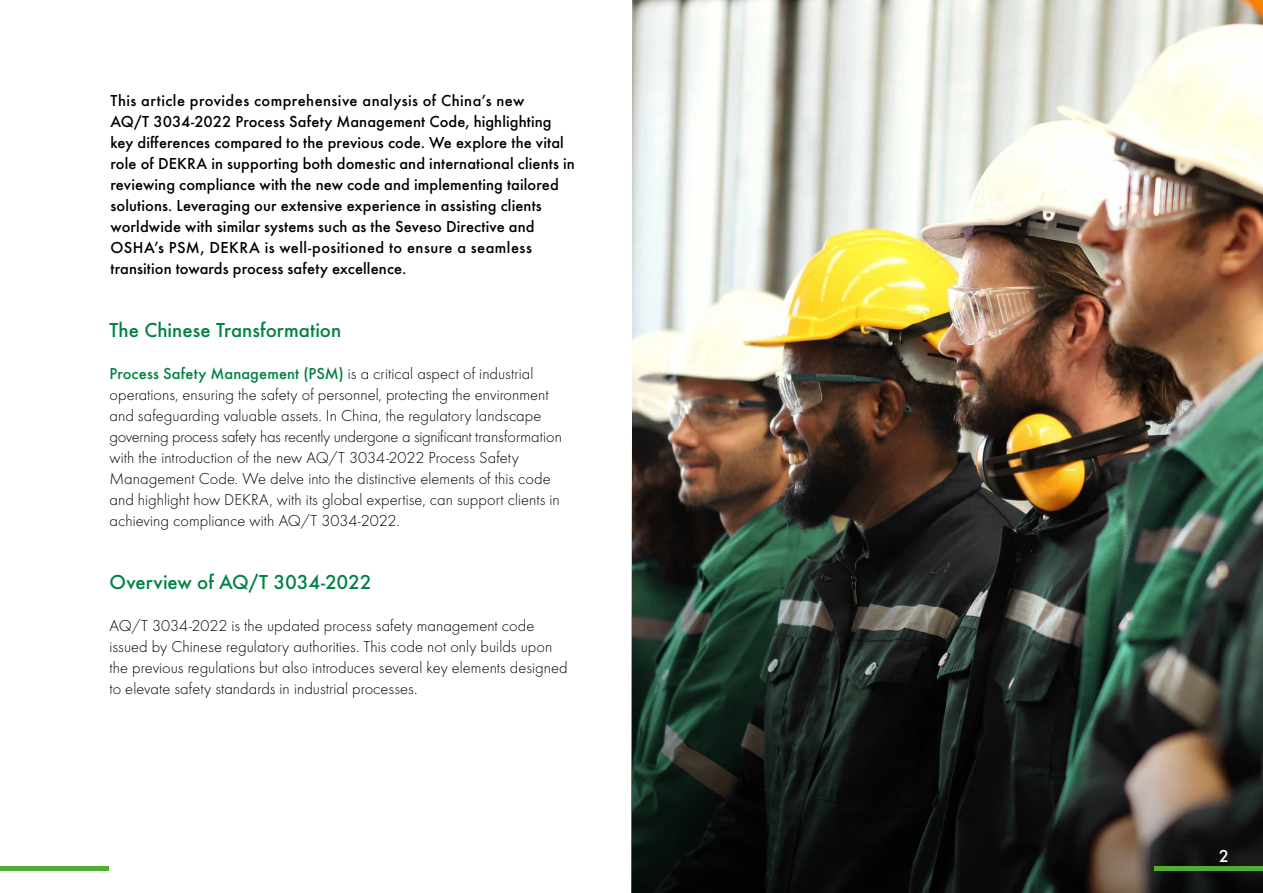
<style>
.page{position:relative;width:1263px;height:893px;background:#fff}
.page>*{position:absolute;margin:0;border:0;box-sizing:border-box;transform-origin:0 0}
.t1{font:500 21px "Futura";color:#008243}
.t2{font:500 18px "Futura";color:#fff}
.t3{font:300 16.5px/21px "Futura";color:#000}
.t4{font:500 16.5px/21px "Futura";letter-spacing:.01em;color:#000}
.s1{font-weight:500;color:#008243}
</style>
<div class="page">
<img style="left:632px;top:0;width:631px;height:359px">
<img style="left:631px;top:359px;width:632px;height:534px">
<hr style="left:1154px;top:867px;width:109px;height:4px;background:#51ae30">
<hr style="left:0;top:867px;width:109px;height:4px;background:#51ae30">
<p class="t4" style="left:111px;top:88px;width:466px">This article provides comprehensive analysis of China’s new<br>AQ/T 3034-2022 Process Safety Management Code, highlighting key differences compared to the previous code. We explore the vital role of DEKRA in supporting both domestic and international clients in reviewing compliance with the new code and implementing tailored solutions. Leveraging our extensive experience in assisting clients worldwide with similar systems such as the Seveso Directive and OSHA’s PSM, DEKRA is well-positioned to ensure a seamless transition towards process safety excellence.</p>
<p class="t1" style="left:109px;top:314px;width:233px">The Chinese Transformation</p>
<p class="t3" style="left:109px;top:362px;width:454px"><span class="s1">Process Safety Management (PSM)</span> is a critical aspect of industrial operations, ensuring the safety of personnel, protecting the environment and safeguarding valuable assets. In China, the regulatory landscape governing process safety has recently undergone a significant transformation with the introduction of the new AQ/T 3034-2022 Process Safety Management Code. We delve into the distinctive elements of this code and highlight how DEKRA, with its global expertise, can support clients in achieving compliance with AQ/T 3034-2022.</p>
<p class="t1" style="left:109px;top:566px;width:264px">Overview of AQ/T 3034-2022</p>
<p class="t3" style="left:109px;top:614px;width:460px">AQ/T 3034-2022 is the updated process safety management code issued by Chinese regulatory authorities. This code not only builds upon the previous regulations but also introduces several key elements designed to elevate safety standards in industrial processes.</p>
<p class="t2" style="left:1219px;top:842px;width:12px">2</p>
</div>
